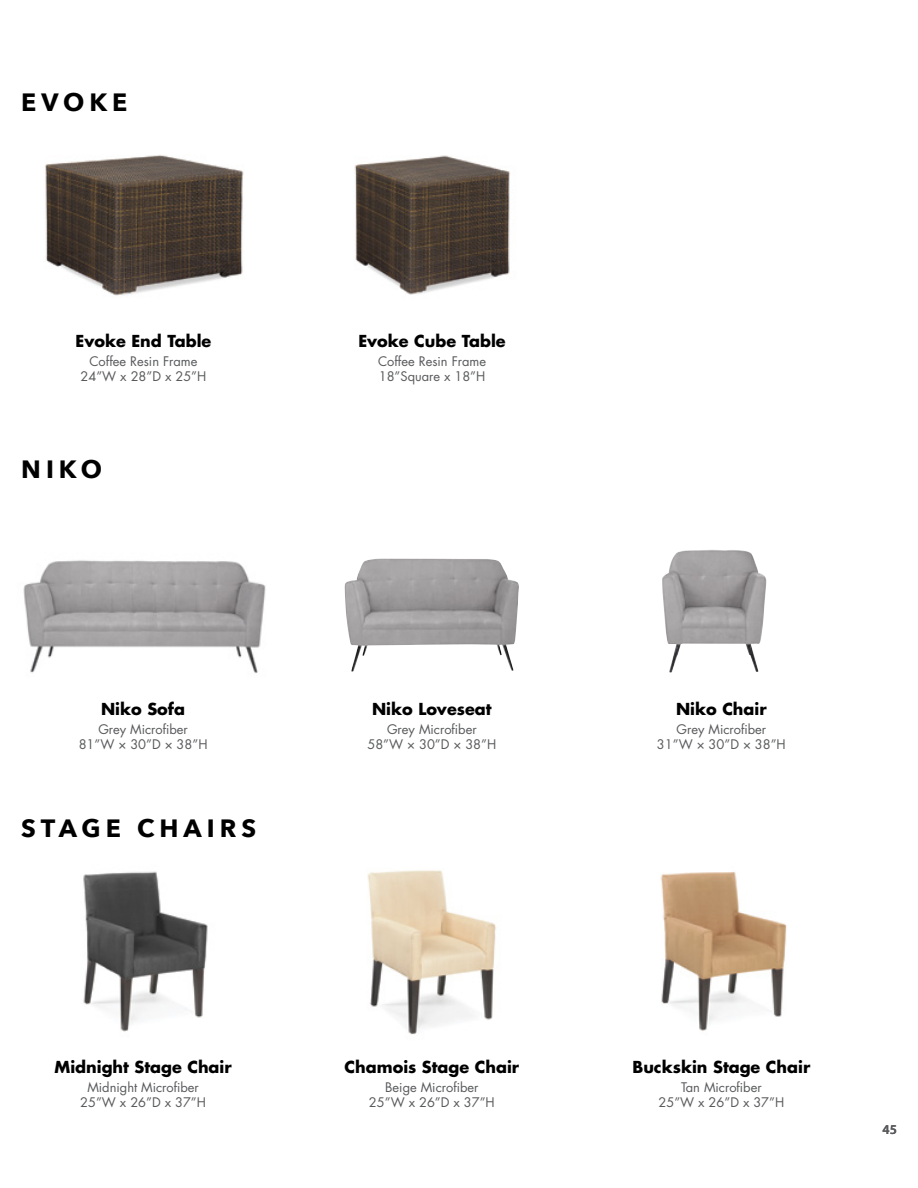
<style>
.page{position:relative;width:918px;height:1188px;background:#fff}
.page>*{position:absolute;margin:0;border:0;box-sizing:border-box;transform-origin:0 0}
.t1{font:700 25.05px "Avenir Next";letter-spacing:.2em;color:#000}
.t2{font:700 16.05px "Futura Std";color:#000}
.t3{font:600 13.5px "Myriad Pro";color:#58595b}
.t4{font:12.9px/15.5px "Futura Std";color:#58595b;text-align:center}
</style>
<div class="page">
<img style="left:354px;top:155px;width:157px;height:140px">
<img style="left:45px;top:155px;width:199px;height:141px">
<img style="left:23px;top:560px;width:243px;height:113px">
<img style="left:344px;top:559px;width:175px;height:113px">
<img style="left:662px;top:550px;width:105px;height:123px">
<img style="left:83px;top:871px;width:125px;height:161px">
<img style="left:367px;top:870px;width:129px;height:165px">
<img style="left:660px;top:872px;width:127px;height:159px">
<h1 class="t1" style="left:21px;top:81px;width:108px">EVOKE</h1>
<p class="t2" style="left:76px;top:331px;width:137px">Evoke End Table</p>
<p class="t4" style="left:81px;top:354px;width:127px">Coffee Resin Frame<br>24”W x 28”D x 25”H</p>
<h1 class="t1" style="left:21px;top:448px;width:82px">NIKO</h1>
<p class="t2" style="left:101px;top:698px;width:86px">Niko Sofa</p>
<p class="t4" style="left:79px;top:721px;width:130px">Grey Microfiber<br>81”W × 30”D × 38”H</p>
<h1 class="t1" style="left:21px;top:806px;width:236px">STAGE CHAIRS</h1>
<p class="t2" style="left:55px;top:1057px;width:179px">Midnight Stage Chair</p>
<p class="t4" style="left:80px;top:1080px;width:127px">Midnight Microfiber<br>25”W x 26”D x 37”H</p>
<p class="t2" style="left:358px;top:331px;width:149px">Evoke Cube Table</p>
<p class="t4" style="left:378px;top:354px;width:110px;text-align:left">Coffee Resin Frame<br>18”Square x 18”H</p>
<p class="t2" style="left:372px;top:698px;width:121px">Niko Loveseat</p>
<p class="t4" style="left:367px;top:721px;width:130px">Grey Microfiber<br>58”W × 30”D × 38”H</p>
<p class="t2" style="left:345px;top:1057px;width:176px">Chamois Stage Chair</p>
<p class="t4" style="left:369px;top:1080px;width:127px">Beige Microfiber<br>25”W x 26”D x 37”H</p>
<p class="t2" style="left:676px;top:698px;width:92px">Niko Chair</p>
<p class="t4" style="left:657px;top:721px;width:130px">Grey Microfiber<br>31”W × 30”D × 38”H</p>
<p class="t2" style="left:632px;top:1057px;width:179px">Buckskin Stage Chair</p>
<p class="t4" style="left:658px;top:1080px;width:127px">Tan Microfiber<br>25”W x 26”D x 37”H</p>
<p class="t3" style="left:882px;top:1121px;width:16px">45</p>
</div>
